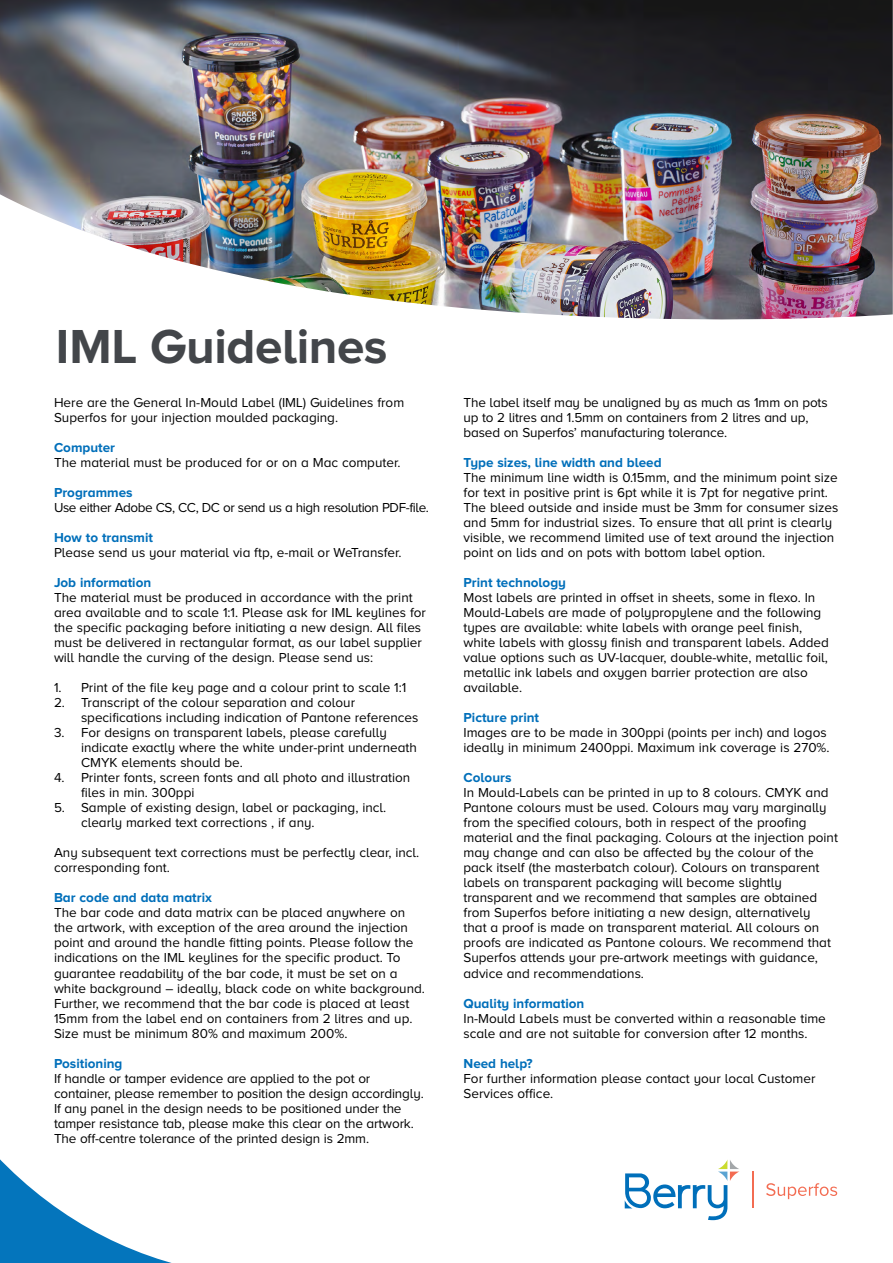
<style>
.page{position:relative;width:893px;height:1263px;background:#fff}
.page>*{position:absolute;margin:0;border:0;box-sizing:border-box;transform-origin:0 0}
.t1{font:700 49.5px "Proxima Nova A";letter-spacing:-.01em;color:#43464a}
.text{font:13.5px/15px "Proxima Nova A";color:#000}
.text-2{font:700 13.5px "Proxima Nova A";color:#006fba}
.text-3{font:13.5px "Proxima Nova A";letter-spacing:-.03em;color:#000}
</style>
<div class="page">
<img style="left:0;top:0;width:893px;height:320px">
<svg style="left:0;top:1159px;width:172px;height:104px"></svg>
<hr style="left:752px;top:1171px;width:1px;height:37px;background:#f36c52">
<svg style="left:766px;top:1183px;width:71px;height:16px"></svg>
<svg style="left:625px;top:1160px;width:114px;height:60px"></svg>
<p class="t1" style="left:56px;top:319px;width:333px">IML Guidelines</p>
<p class="text" style="left:54px;top:395px;width:352px">Here are the General In-Mould Label (IML) Guidelines from<br>Superfos for your injection moulded packaging.</p>
<p class="text-2" style="left:54px;top:440px;width:63px">Computer</p>
<p class="text" style="left:54px;top:455px;width:348px">The material must be produced for or on a Mac computer.</p>
<p class="text-2" style="left:54px;top:485px;width:80px">Programmes</p>
<p class="text-3" style="left:54px;top:500px;width:376px">Use either Adobe CS, CC, DC or send us a high resolution PDF-file.</p>
<p class="text-2" style="left:54px;top:530px;width:101px">How to transmit</p>
<p class="text" style="left:54px;top:545px;width:349px">Please send us your material via ftp, e-mail or WeTransfer.</p>
<p class="text-2" style="left:54px;top:575px;width:99px">Job information</p>
<p class="text" style="left:54px;top:590px;width:373px">The material must be produced in accordance with the print area available and to scale 1:1. Please ask for IML keylines for the specific packaging before initiating a new design. All files must be delivered in rectangular format, as our label supplier will handle the curving of the design. Please send us:</p>
<p class="text" style="left:54px;top:680px;width:354px">1. Print of the file key page and a colour print to scale 1:1</p>
<p class="text" style="left:81px;top:695px;width:339px;text-indent:-27px">2. Transcript of the colour separation and colour specifications including indication of Pantone references</p>
<p class="text" style="left:81px;top:725px;width:337px;text-indent:-27px">3. For designs on transparent labels, please carefully indicate exactly where the white under-print underneath<br>CMYK elements should be.</p>
<p class="text" style="left:81px;top:770px;width:331px;text-indent:-27px">4. Printer fonts, screen fonts and all photo and illustration files in min. 300ppi</p>
<p class="text" style="left:81px;top:800px;width:307px;text-indent:-27px">5. Sample of existing design, label or packaging, incl. clearly marked text corrections , if any.</p>
<p class="text" style="left:54px;top:845px;width:367px">Any subsequent text corrections must be perfectly clear, incl. corresponding font.</p>
<p class="text-2" style="left:54px;top:890px;width:159px">Bar code and data matrix</p>
<p class="text" style="left:54px;top:905px;width:373px">The bar code and data matrix can be placed anywhere on the artwork, with exception of the area around the injection point and around the handle fitting points. Please follow the indications on the IML keylines for the specific product. To guarantee readability of the bar code, it must be set on a white background – ideally, black code on white background.<br>Further, we recommend that the bar code is placed at least 15mm from the label end on containers from 2 litres and up.<br>Size must be minimum 80% and maximum 200%.</p>
<p class="text-2" style="left:54px;top:1055px;width:70px">Positioning</p>
<p class="text" style="left:54px;top:1070px;width:371px">If handle or tamper evidence are applied to the pot or container, please remember to position the design accordingly.<br>If any panel in the design needs to be positioned under the tamper resistance tab, please make this clear on the artwork.<br>The off-centre tolerance of the printed design is 2mm.</p>
<p class="text" style="left:463px;top:395px;width:366px">The label itself may be unaligned by as much as 1mm on pots up to 2 litres and 1.5mm on containers from 2 litres and up, based on Superfos’ manufacturing tolerance.</p>
<p class="text-2" style="left:463px;top:455px;width:200px">Type sizes, line width and bleed</p>
<p class="text" style="left:463px;top:470px;width:376px">The minimum line width is 0.15mm, and the minimum point size for text in positive print is 6pt while it is 7pt for negative print.<br>The bleed outside and inside must be 3mm for consumer sizes and 5mm for industrial sizes. To ensure that all print is clearly visible, we recommend limited use of text around the injection point on lids and on pots with bottom label option.</p>
<p class="text-2" style="left:463px;top:575px;width:104px">Print technology</p>
<p class="text" style="left:463px;top:590px;width:367px">Most labels are printed in offset in sheets, some in flexo. In Mould-Labels are made of polypropylene and the following types are available: white labels with orange peel finish, white labels with glossy finish and transparent labels. Added value options such as UV-lacquer, double-white, metallic foil, metallic ink labels and oxygen barrier protection are also available.</p>
<p class="text-2" style="left:463px;top:710px;width:77px">Picture print</p>
<p class="text" style="left:463px;top:725px;width:368px">Images are to be made in 300ppi (points per inch) and logos ideally in minimum 2400ppi. Maximum ink coverage is 270%.</p>
<p class="text-2" style="left:463px;top:770px;width:49px">Colours</p>
<p class="text" style="left:463px;top:785px;width:376px">In Mould-Labels can be printed in up to 8 colours. CMYK and Pantone colours must be used. Colours may vary marginally from the specified colours, both in respect of the proofing material and the final packaging. Colours at the injection point may change and can also be affected by the colour of the pack itself (the masterbatch colour). Colours on transparent labels on transparent packaging will become slightly transparent and we recommend that samples are obtained from Superfos before initiating a new design, alternatively<br>that a proof is made on transparent material. All colours on proofs are indicated as Pantone colours. We recommend that Superfos attends your pre-artwork meetings with guidance, advice and recommendations.</p>
<p class="text-2" style="left:463px;top:995px;width:122px">Quality information</p>
<p class="text" style="left:463px;top:1010px;width:364px">In-Mould Labels must be converted within a reasonable time scale and are not suitable for conversion after 12 months.</p>
<p class="text-2" style="left:463px;top:1055px;width:71px">Need help?</p>
<p class="text" style="left:463px;top:1070px;width:353px">For further information please contact your local Customer<br>Services office.</p>
</div>
